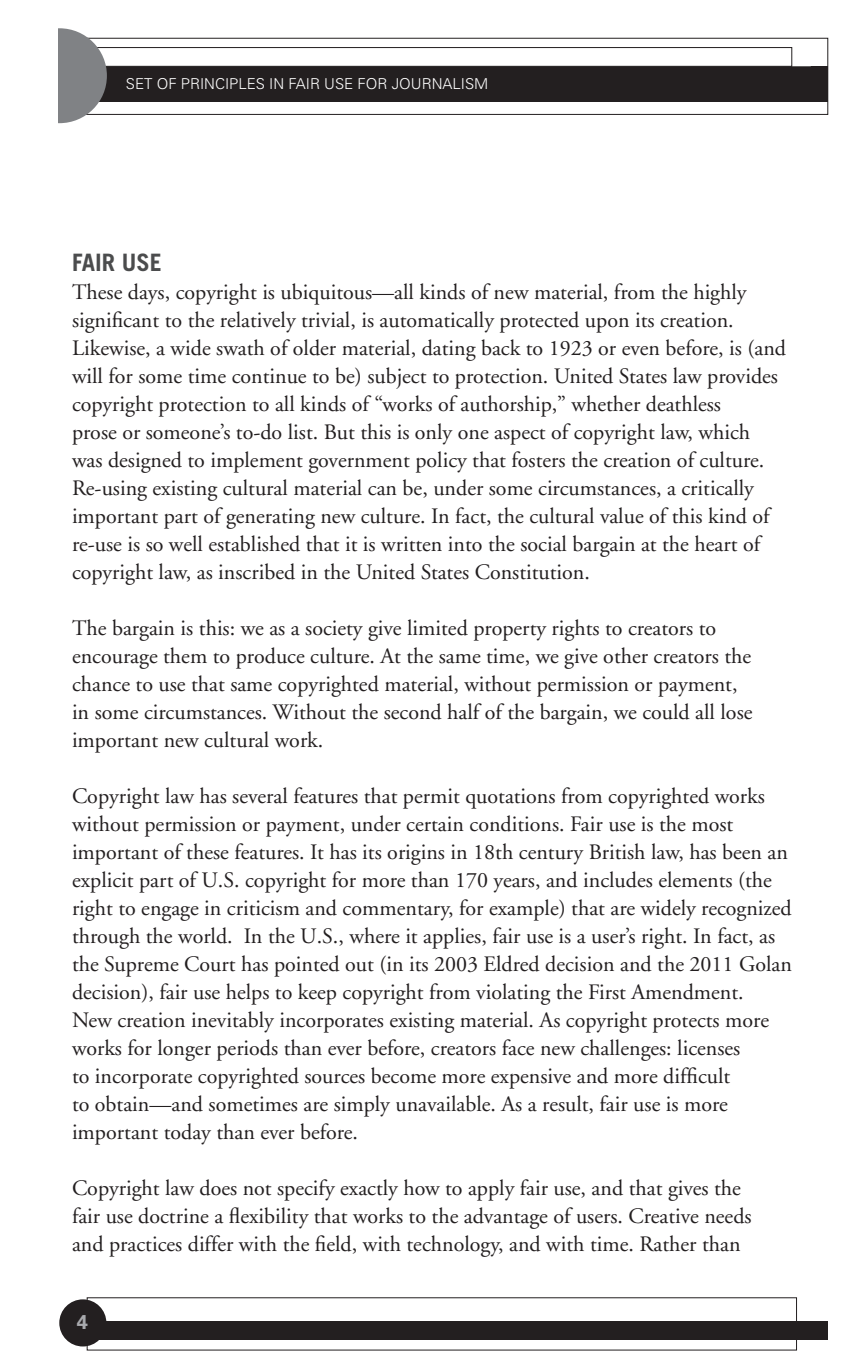
<style>
.page{position:relative;width:864px;height:1368px;background:#fff}
.page>*{position:absolute;margin:0;border:0;box-sizing:border-box;transform-origin:0 0}
.t1{font:700 24px "Trade Gothic";color:#4b4c4d}
.t2{font:22px/28px "Adobe Garamond";color:#231f20}
.t3{font:700 20px "Univers";color:#a8a9ad}
.t4{font:300 15px "Univers";color:#fff}
</style>
<div class="page">
<div style="left:36px;top:66px;width:792px;height:36px;background:#231f20"></div>
<div style="left:72px;top:1321px;width:756px;height:18px;background:#231f20"></div>
<div style="left:36px;top:47px;width:756px;height:20px;border:1px solid #231f20"></div>
<div style="left:72px;top:38px;width:756px;height:77px;border:1px solid #231f20"></div>
<div style="left:60px;top:1300px;width:46px;height:46px;background:#231f20;border-radius:50%"></div>
<div style="left:59px;top:1299px;width:47px;height:47px;border:2px solid #231f20;border-radius:50%"></div>
<div style="left:12px;top:28px;width:95px;height:95px;background:#808285;border-radius:50%"></div>
<div style="left:0;top:11px;width:57px;height:151px;background:#fff"></div>
<p class="t4" style="left:126px;top:75px;width:364px">SET OF PRINCIPLES IN FAIR USE FOR JOURNALISM</p>
<p class="t1" style="left:72px;top:248px;width:91px">FAIR USE</p>
<p class="t2" style="left:72px;top:280px;width:716px">These days, copyright is ubiquitous—all kinds of new material, from the highly significant to the relatively trivial, is automatically protected upon its creation.<br>Likewise, a wide swath of older material, dating back to 1923 or even before, is (and will for some time continue to be) subject to protection. United States law provides copyright protection to all kinds of “works of authorship,” whether deathless<br>prose or someone’s to-do list. But this is only one aspect of copyright law, which was designed to implement government policy that fosters the creation of culture.<br>Re-using existing cultural material can be, under some circumstances, a critically important part of generating new culture. In fact, the cultural value of this kind of re-use is so well established that it is written into the social bargain at the heart of copyright law, as inscribed in the United States Constitution.</p>
<p class="t2" style="left:72px;top:616px;width:682px">The bargain is this: we as a society give limited property rights to creators to encourage them to produce culture. At the same time, we give other creators the chance to use that same copyrighted material, without permission or payment, in some circumstances. Without the second half of the bargain, we could all lose important new cultural work.</p>
<p class="t2" style="left:72px;top:784px;width:721px">Copyright law has several features that permit quotations from copyrighted works without permission or payment, under certain conditions. Fair use is the most important of these features. It has its origins in 18th century British law, has been an explicit part of U.S. copyright for more than 170 years, and includes elements (the right to engage in criticism and commentary, for example) that are widely recognized through the world. In the U.S., where it applies, fair use is a user’s right. In fact, as the Supreme Court has pointed out (in its 2003 Eldred decision and the 2011 Golan decision), fair use helps to keep copyright from violating the First Amendment.<br>New creation inevitably incorporates existing material. As copyright protects more works for longer periods than ever before, creators face new challenges: licenses<br>to incorporate copyrighted sources become more expensive and more difficult<br>to obtain—and sometimes are simply unavailable. As a result, fair use is more important today than ever before.</p>
<p class="t2" style="left:72px;top:1176px;width:681px">Copyright law does not specify exactly how to apply fair use, and that gives the fair use doctrine a flexibility that works to the advantage of users. Creative needs and practices differ with the field, with technology, and with time. Rather than</p>
<p class="t3" style="left:77px;top:1310px;width:13px">4</p>
</div>
